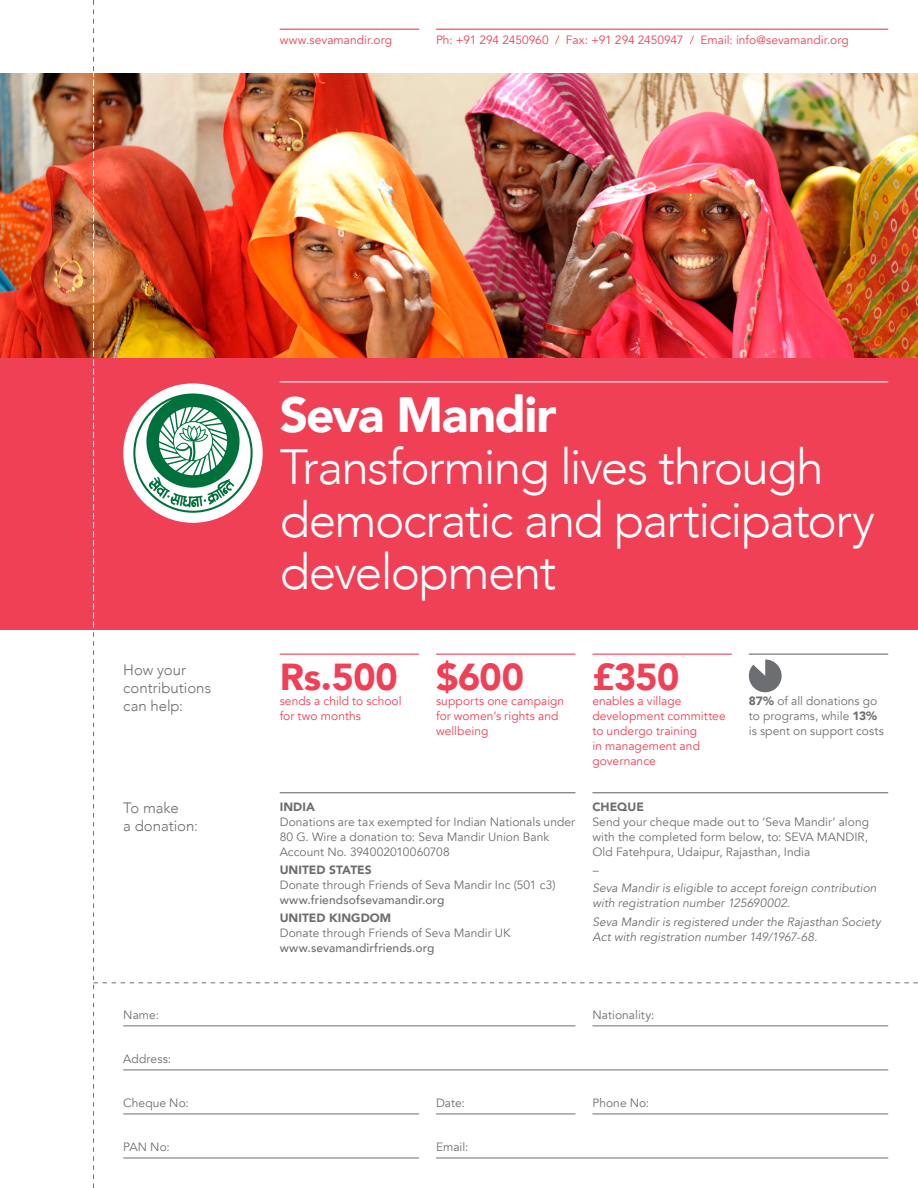
<style>
.page{position:relative;width:918px;height:1188px;background:#fff}
.page>*{position:absolute;margin:0;border:0;box-sizing:border-box;transform-origin:0 0}
.t1{font:300 49.5px/52.5px "Avenir";letter-spacing:-.035em;color:#fff}
.t2{font:900 49.5px "Avenir";letter-spacing:-.03em;color:#fff}
.Stats{font:900 37.5px "Avenir";letter-spacing:-.015em;color:#ef4056}
.t3{font:300 15px/18px "Avenir";color:#6d6e71}
.Body_01{font:12px/15px "Avenir";letter-spacing:.005em;color:#6d6e71}
.Body_01-2{font:12px/15px "Avenir";letter-spacing:.005em;color:#ef4056}
.Body_01-3{font:italic 12px/15px "Avenir";letter-spacing:.005em;color:#6d6e71}
.Heading_01{font:900 12px "Avenir";letter-spacing:.005em;color:#6d6e71}
.s1{font-weight:900}
.s2{font-weight:500}
</style>
<div class="page">
<img style="left:0;top:74px;width:93px;height:284px">
<div style="left:0;top:358px;width:918px;height:271px;background:#ef4056"></div>
<img style="left:93px;top:0;width:825px;height:1188px">
<p class="Body_01-2" style="left:280px;top:33px;width:114px">www.sevamandir.org</p>
<p class="Body_01-2" style="left:436px;top:33px;width:414px">Ph: +91 294 2450960 / Fax: +91 294 2450947 / Email: info@sevamandir.org</p>
<p class="t3" style="left:123px;top:660px;width:89px">How your contributions can help:</p>
<p class="t2" style="left:280px;top:372px;width:278px">Seva Mandir</p>
<p class="t1" style="left:280px;top:441px;width:597px">Transforming lives through democratic and participatory development</p>
<p class="Stats" style="left:280px;top:645px;width:120px">Rs.500</p>
<p class="Body_01-2" style="left:280px;top:694px;width:124px">sends a child to school for two months</p>
<p class="Stats" style="left:436px;top:645px;width:90px">$600</p>
<p class="Body_01-2" style="left:436px;top:694px;width:130px">supports one campaign for women’s rights and wellbeing</p>
<p class="Stats" style="left:592px;top:645px;width:89px">£350</p>
<p class="Body_01-2" style="left:592px;top:694px;width:135px">enables a village development committee to undergo training<br>in management and governance</p>
<p class="Body_01" style="left:749px;top:694px;width:137px"><span class="s1">87%</span> of all donations go to programs, while <span class="s1">13% </span>is spent on support costs</p>
<p class="t3" style="left:123px;top:799px;width:76px">To make<br>a donation:</p>
<p class="Heading_01" style="left:280px;top:797px;width:37px">INDIA</p>
<p class="Body_01" style="left:280px;top:815px;width:297px">Donations are tax exempted for Indian Nationals under<br>80 G. Wire a donation to: Seva Mandir Union Bank<br>Account No. 394002010060708</p>
<p class="Heading_01" style="left:280px;top:860px;width:94px">UNITED STATES</p>
<p class="Body_01" style="left:280px;top:878px;width:277px">Donate through Friends of Seva Mandir Inc (501 c3) <span class="s2">www.friendsofsevamandir.org</span></p>
<p class="Heading_01" style="left:280px;top:908px;width:113px">UNITED KINGDOM</p>
<p class="Body_01" style="left:280px;top:926px;width:233px">Donate through Friends of Seva Mandir UK <span class="s2">www.sevamandirfriends.org</span></p>
<p class="Heading_01" style="left:592px;top:797px;width:53px">CHEQUE</p>
<p class="Body_01" style="left:592px;top:815px;width:278px;text-align:justify">Send your cheque made out to ‘Seva Mandir’ along with the completed form below, to: SEVA MANDIR, Old Fatehpura, Udaipur, Rajasthan, India</p>
<p class="Body_01-3" style="left:592px;top:863px;width:7px">–</p>
<p class="Body_01-3" style="left:592px;top:881px;width:286px">Seva Mandir is eligible to accept foreign contribution with registration number 125690002.</p>
<p class="Body_01-3" style="left:592px;top:914px;width:290px">Seva Mandir is registered under the Rajasthan Society<br>Act with registration number 149/1967-68.</p>
<p class="Body_01" style="left:123px;top:1008px;width:37px">Name:</p>
<p class="Body_01" style="left:592px;top:1008px;width:64px">Nationality:</p>
<p class="Body_01" style="left:123px;top:1052px;width:49px">Address:</p>
<p class="Body_01" style="left:123px;top:1096px;width:67px">Cheque No:</p>
<p class="Body_01" style="left:436px;top:1096px;width:30px">Date:</p>
<p class="Body_01" style="left:592px;top:1096px;width:58px">Phone No:</p>
<p class="Body_01" style="left:123px;top:1140px;width:48px">PAN No:</p>
<p class="Body_01" style="left:436px;top:1140px;width:34px">Email:</p>
</div>
